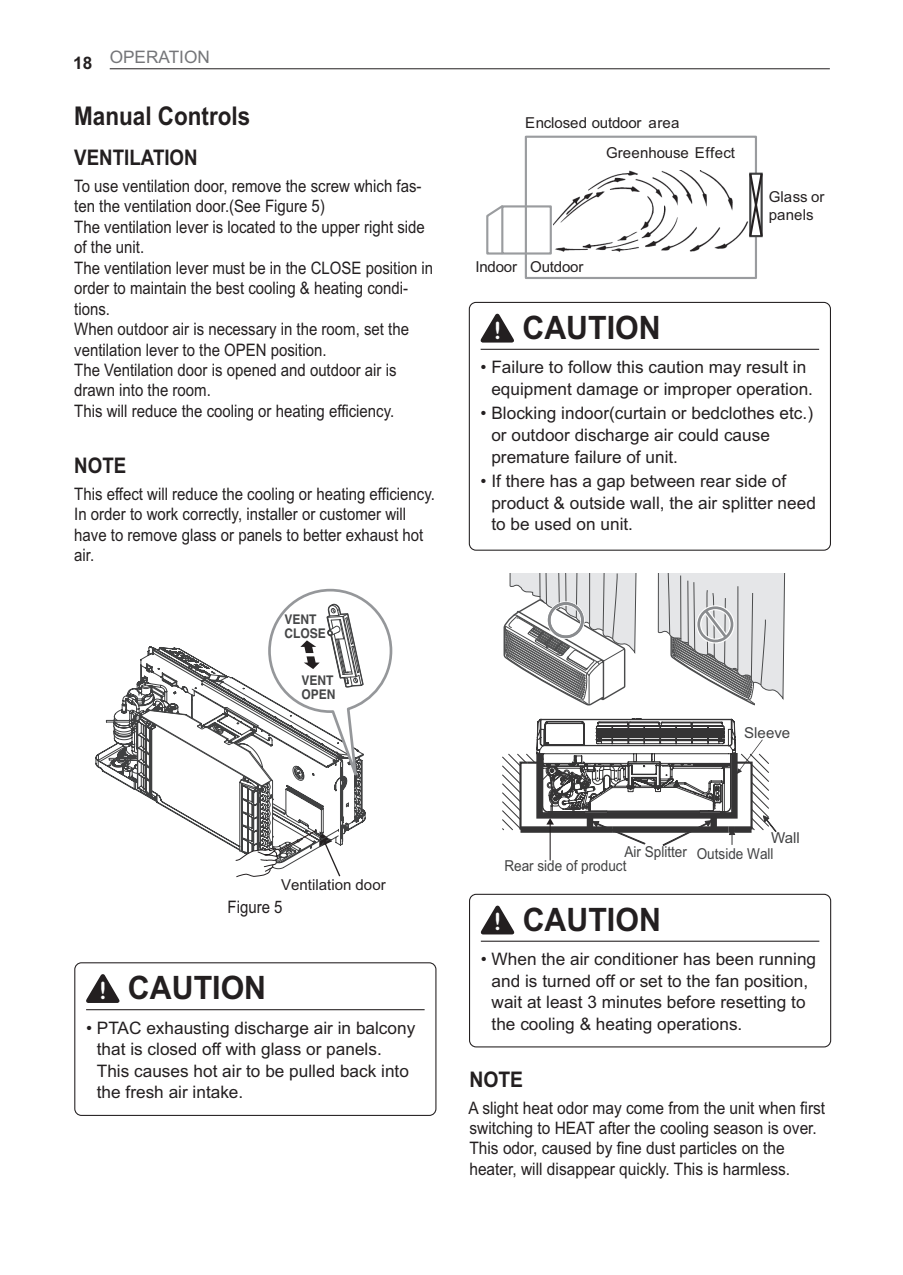
<style>
.page{position:relative;width:903px;height:1275px;background:#fff}
.page>*{position:absolute;margin:0;border:0;box-sizing:border-box;transform-origin:0 0}
.t1{font:700 32.38px "Arial";color:#231f20;scale:.94 1}
.t2{font:700 25.9px "Arial";color:#231f20;scale:.87 1}
.t3{font:700 25.9px "Bryant LG";color:#fff}
.t4{font:700 21.53px "Arial";color:#231f20;scale:.87 1}
.t5{font:700 21.53px "Arial";color:#231f20;scale:.9 1}
.t6{font:17.15px/20.5px "Arial";color:#231f20;scale:.87 1}
.t7{font:17.15px/21.5px "Arial";color:#231f20}
.t8{font:17.15px/20.5px "Arial";color:#231f20;scale:.9 1}
.t9{font:17.15px "Arial";color:#757679}
.t10{font:15.05px/18px "Arial";color:#242021}
.t11{font:15.05px/14.9px "Arial";color:#424344}
.t12{font:15.05px "Arial";color:#424344;scale:.9 1}
.t13{font:700 13.3px/14.3px "Helvetica";color:#454647;scale:.9 1}
.s1{font-weight:700;color:#231f20}
</style>
<div class="page">
<hr style="left:110px;top:68px;width:720px;height:1px;background:#231f20">
<svg style="left:469px;top:894px;width:362px;height:153px"></svg>
<hr style="left:481px;top:941px;width:338px;height:1px;background:#231f20">
<svg style="left:480px;top:905px;width:35px;height:29px"></svg>
<svg style="left:74px;top:962px;width:362px;height:154px"></svg>
<hr style="left:86px;top:1009px;width:339px;height:1px;background:#231f20">
<svg style="left:85px;top:974px;width:36px;height:29px"></svg>
<svg style="left:95px;top:681px;width:44px;height:111px"></svg>
<svg style="left:139px;top:589px;width:254px;height:288px"></svg>
<img style="left:554px;top:171px;width:194px;height:81px">
<div style="left:525px;top:136px;width:232px;height:143px;border:2px solid #9a9c9f"></div>
<div style="left:501px;top:205px;width:51px;height:50px;border:2px solid #9a9c9f"></div>
<svg style="left:486px;top:205px;width:19px;height:50px"></svg>
<svg style="left:748px;top:171px;width:15px;height:68px"></svg>
<svg style="left:469px;top:302px;width:362px;height:249px"></svg>
<hr style="left:481px;top:349px;width:338px;height:1px;background:#231f20">
<svg style="left:479px;top:313px;width:36px;height:30px"></svg>
<svg style="left:657px;top:573px;width:129px;height:133px"></svg>
<svg style="left:503px;top:574px;width:134px;height:132px"></svg>
<hr style="left:550px;top:823px;width:1px;height:37px;background:#231f20">
<svg style="left:502px;top:718px;width:274px;height:128px"></svg>
<p class="t9" style="left:73px;top:50px;width:138px"><span class="s1">18</span> OPERATION</p>
<h2 class="t2" style="left:74px;top:107px;width:204px">Manual Controls</h2>
<p class="t4" style="left:74px;top:150px;width:143px">VENTILATION</p>
<p class="t6" style="left:74px;top:177px;width:414px">To use ventilation door, remove the screw which fas&shy;ten the ventilation door.(See Figure 5)<br>The ventilation lever is located to the upper right side of the unit.<br>The ventilation lever must be in the CLOSE position in order to maintain the best cooling &amp; heating condi&shy;tions.<br>When outdoor air is necessary in the room, set the ventilation lever to the OPEN position.<br>The Ventilation door is opened and outdoor air is drawn into the room.<br>This will reduce the cooling or heating efficiency.</p>
<p class="t4" style="left:74px;top:458px;width:61px">NOTE</p>
<p class="t6" style="left:74px;top:485px;width:416px">This effect will reduce the cooling or heating efficiency.<br>In order to work correctly, installer or customer will have to remove glass or panels to better exhaust hot air.</p>
<p class="t13" style="left:284px;top:613px;width:47px">VENT<br>CLOSE</p>
<p class="t13" style="left:301px;top:674px;width:39px">VENT<br>OPEN</p>
<p class="t10" style="left:525px;top:116px;width:156px">Enclosed outdoor area</p>
<p class="t10" style="left:606px;top:145px;width:130px">Greenhouse Effect</p>
<p class="t10" style="left:475px;top:259px;width:109px">Indoor Outdoor</p>
<p class="t10" style="left:769px;top:189px;width:57px">Glass or panels</p>
<h1 class="t1" style="left:522px;top:315px;width:149px">CAUTION</h1>
<p class="t7" style="left:491px;top:358px;width:323px;text-indent:-11px">• Failure to follow this caution may result in equipment damage or improper operation.</p>
<p class="t7" style="left:491px;top:404px;width:323px;text-indent:-11px">• Blocking indoor(curtain or bedclothes etc.) or outdoor discharge air could cause premature failure of unit.</p>
<p class="t7" style="left:491px;top:472px;width:326px;text-indent:-11px">• If there has a gap between rear side of product &amp; outside wall, the air splitter need to be used on unit.</p>
<h2 class="t3" style="left:494px;top:314px;width:9px">!</h2>
<p class="t11" style="left:744px;top:726px;width:48px">Sleeve</p>
<p class="t10" style="left:281px;top:877px;width:106px">Ventilation door</p>
<p class="t6" style="left:228px;top:898px;width:65px">Figure 5</p>
<h1 class="t1" style="left:128px;top:976px;width:149px">CAUTION</h1>
<p class="t7" style="left:97px;top:1019px;width:320px;text-indent:-11px">• PTAC exhausting discharge air in balcony that is closed off with glass or panels.<br>This causes hot air to be pulled back into the fresh air intake.</p>
<h2 class="t3" style="left:99px;top:975px;width:9px">!</h2>
<p class="t11" style="left:624px;top:832px;width:177px;text-indent:147px">Wall<br>Air Splitter Outside Wall</p>
<p class="t12" style="left:504px;top:860px;width:137px">Rear side of product</p>
<h1 class="t1" style="left:523px;top:907px;width:149px">CAUTION</h1>
<p class="t7" style="left:492px;top:950px;width:326px;text-indent:-11px">• When the air conditioner has been running and is turned off or set to the fan position, wait at least 3 minutes before resetting to the cooling &amp; heating operations.</p>
<h2 class="t3" style="left:494px;top:906px;width:9px">!</h2>
<p class="t5" style="left:469px;top:1071px;width:61px">NOTE</p>
<p class="t8" style="left:468px;top:1099px;width:398px">A slight heat odor may come from the unit when first switching to HEAT after the cooling season is over.<br>This odor, caused by fine dust particles on the heater, will disappear quickly. This is harmless.</p>
</div>
